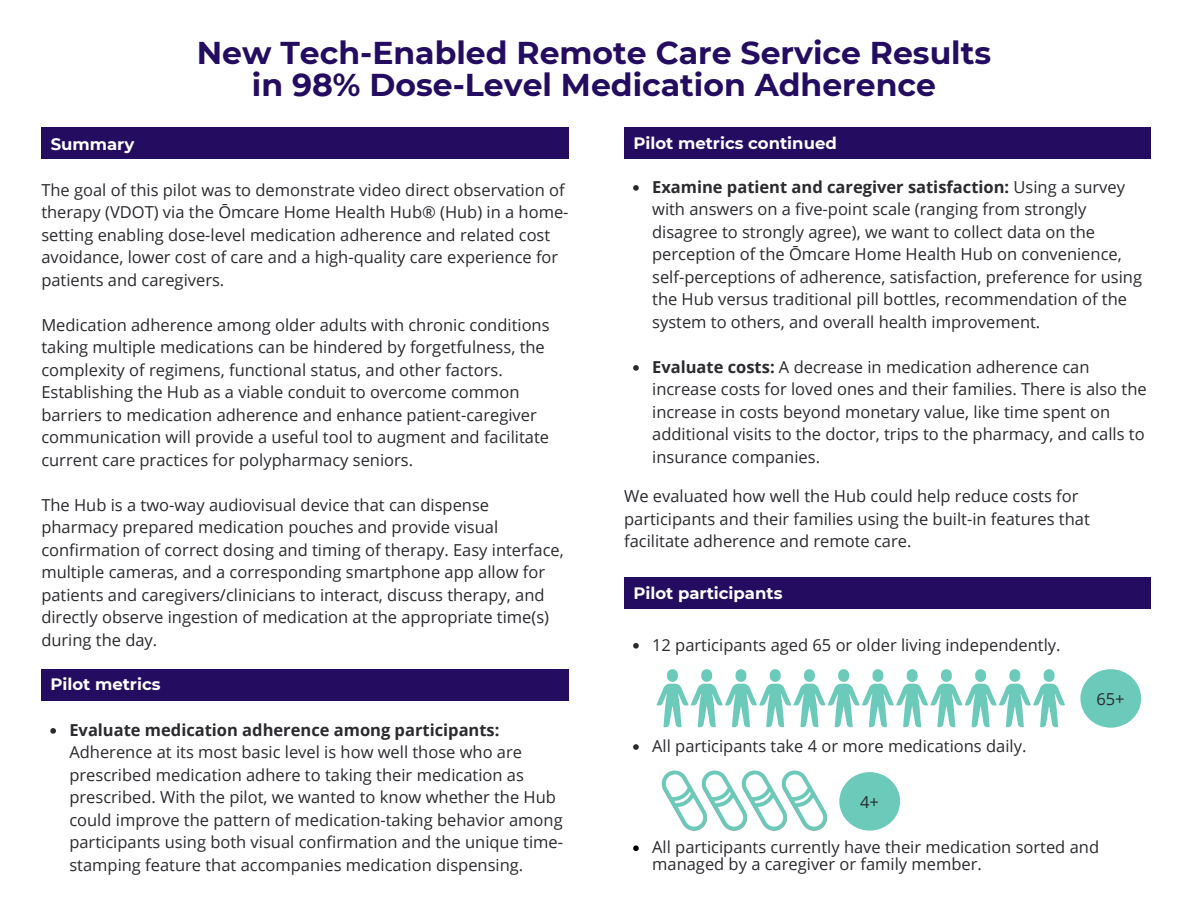
<style>
.page{position:relative;width:1188px;height:918px;background:#fff}
.page>*{position:absolute;margin:0;border:0;box-sizing:border-box;transform-origin:0 0}
.t1{font:700 31.5px/31.5px "Montserrat";color:#240d61;text-align:center}
.t2{font:16.5px/22.5px "Open Sans";color:#2a2a2f}
.t3{font:700 16.5px "Montserrat";color:#fff}
.t4{font:700 16.5px "Open Sans";color:#2a2a2f}
.s1{font-weight:700}
</style>
<div class="page">
<div style="left:41px;top:128px;width:528px;height:31px;background:#240d61"></div>
<div style="left:41px;top:669px;width:528px;height:32px;background:#240d61"></div>
<svg style="left:50px;top:728px;width:6px;height:6px"></svg>
<div style="left:624px;top:577px;width:527px;height:32px;background:#240d61"></div>
<div style="left:624px;top:128px;width:527px;height:31px;background:#240d61"></div>
<svg style="left:633px;top:185px;width:6px;height:6px"></svg>
<svg style="left:633px;top:365px;width:6px;height:6px"></svg>
<svg style="left:633px;top:643px;width:6px;height:6px"></svg>
<svg style="left:633px;top:744px;width:6px;height:6px"></svg>
<svg style="left:633px;top:845px;width:6px;height:6px"></svg>
<svg style="left:657px;top:669px;width:408px;height:58px"></svg>
<div style="left:1080px;top:669px;width:61px;height:59px;background:#6bcab9;border-radius:50%"></div>
<img style="left:661px;top:770px;width:35px;height:61px">
<img style="left:696px;top:770px;width:40px;height:61px">
<img style="left:736px;top:770px;width:40px;height:61px">
<img style="left:776px;top:770px;width:52px;height:61px">
<div style="left:839px;top:772px;width:61px;height:59px;background:#6bcab9;border-radius:50%"></div>
<h1 class="t1" style="left:197px;top:36px;width:796px">New Tech-Enabled Remote Care Service Results in 98% Dose-Level Medication Adherence</h1>
<p class="t3" style="left:51px;top:132px;width:85px">Summary</p>
<p class="t2" style="left:41px;top:178px;width:529px">The goal of this pilot was to demonstrate video direct observation of therapy (VDOT) via the Ōmcare Home Health Hub® (Hub) in a home&shy;setting enabling dose-level medication adherence and related cost avoidance, lower cost of care and a high-quality care experience for patients and caregivers.</p>
<p class="t2" style="left:41px;top:313px;width:510px">Medication adherence among older adults with chronic conditions taking multiple medications can be hindered by forgetfulness, the complexity of regimens, functional status, and other factors.<br>Establishing the Hub as a viable conduit to overcome common barriers to medication adherence and enhance patient-caregiver communication will provide a useful tool to augment and facilitate current care practices for polypharmacy seniors.</p>
<p class="t2" style="left:41px;top:493px;width:524px">The Hub is a two-way audiovisual device that can dispense pharmacy prepared medication pouches and provide visual confirmation of correct dosing and timing of therapy. Easy interface, multiple cameras, and a corresponding smartphone app allow for patients and caregivers/clinicians to interact, discuss therapy, and directly observe ingestion of medication at the appropriate time(s) during the day.</p>
<p class="t3" style="left:50px;top:672px;width:112px">Pilot metrics</p>
<p class="t4" style="left:69px;top:718px;width:432px">Evaluate medication adherence among participants:</p>
<p class="t2" style="left:69px;top:741px;width:495px">Adherence at its most basic level is how well those who are prescribed medication adhere to taking their medication as prescribed. With the pilot, we wanted to know whether the Hub could improve the pattern of medication-taking behavior among participants using both visual confirmation and the unique time&shy;stamping feature that accompanies medication dispensing.</p>
<p class="t3" style="left:633px;top:131px;width:205px">Pilot metrics continued</p>
<p class="t2" style="left:652px;top:175px;width:491px"><span class="s1">Examine patient and caregiver satisfaction:</span> Using a survey with answers on a five-point scale (ranging from strongly disagree to strongly agree), we want to collect data on the perception of the Ōmcare Home Health Hub on convenience, self-perceptions of adherence, satisfaction, preference for using the Hub versus traditional pill bottles, recommendation of the system to others, and overall health improvement.</p>
<p class="t2" style="left:652px;top:355px;width:496px"><span class="s1">Evaluate costs:</span> A decrease in medication adherence can increase costs for loved ones and their families. There is also the increase in costs beyond monetary value, like time spent on additional visits to the doctor, trips to the pharmacy, and calls to insurance companies.</p>
<p class="t2" style="left:624px;top:485px;width:467px">We evaluated how well the Hub could help reduce costs for participants and their families using the built-in features that facilitate adherence and remote care.</p>
<p class="t3" style="left:633px;top:581px;width:151px">Pilot participants</p>
<p class="t2" style="left:652px;top:633px;width:410px">12 participants aged 65 or older living independently.</p>
<p class="t2" style="left:652px;top:734px;width:376px">All participants take 4 or more medications daily.</p>
<p class="t2" style="left:860px;top:790px;width:20px">4+</p>
<p class="t2" style="left:1096px;top:688px;width:30px">65+</p>
<p class="t2" style="left:652px;top:839px;width:448px;line-height:16.8px">All participants currently have their medication sorted and managed by a caregiver or family member.</p>
</div>
